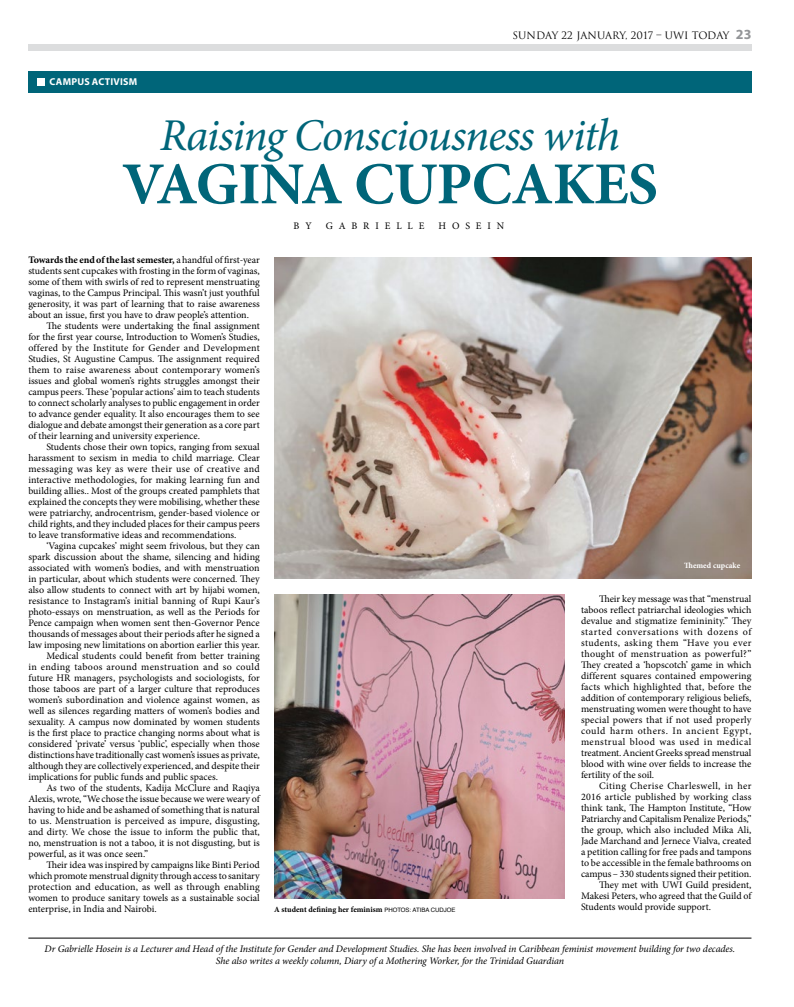
<style>
.page{position:relative;width:794px;height:1007px;background:#fff}
.page>*{position:absolute;margin:0;border:0;box-sizing:border-box;transform-origin:0 0}
.t1{font:700 59.5px "Minion Pro";letter-spacing:-.01em;color:#006579}
.t2{font:italic 45.5px "Minion Pro";letter-spacing:-.03em;color:#006579}
.t3{font:10px/11px "Minion Pro";color:#000;text-align:justify}
.t4{font:italic 10px/12px "Minion Pro";letter-spacing:-.005em;color:#000;text-align:center}
.t5{font:10px "Minion Pro";letter-spacing:.035em;color:#000}
.t6{font:10px "Minion Pro";letter-spacing:.02em;color:#000}
.t7{font:10px "Trajan";color:#000}
.t8{font:10px "Minion Pro";letter-spacing:.04em;color:#000}
.t9{font:700 10px "Myriad Pro";letter-spacing:.02em;color:#fff}
.t10{font:10px "Minion Pro";letter-spacing:.59em;color:#000}
.t11{font:700 8px "Minion Pro";color:#000}
.t12{font:700 8px "Minion Pro";letter-spacing:.005em;color:#fff}
.s1{font-family:"Myriad Pro";font-weight:700;font-size:14px;color:#939598}
.s2{font-weight:700}
.s3{font-family:"Helvetica";font-weight:400;font-size:6px}
</style>
<div class="page">
<div style="left:28px;top:44px;width:723px;height:7px;background:#dcddde"></div>
<hr style="left:28px;top:937px;width:723px;height:1px;background:#000">
<div style="left:28px;top:71px;width:723px;height:21px;background:#006579"></div>
<div style="left:37px;top:78px;width:8px;height:8px;background:#fff"></div>
<img style="left:274px;top:257px;width:477px;height:321px">
<img style="left:274px;top:595px;width:290px;height:303px">
<p class="t9" style="left:50px;top:75px;width:89px">CAMPUS ACTIVISM</p>
<p class="t7" style="left:512px;top:29px;width:240px">SUNDAY 22 JANUARY, 2017 – UWI TODAY <span class="s1">23</span></p>
<h2 class="t2" style="left:160px;top:105px;width:461px">Raising Consciousness with</h2>
<h1 class="t1" style="left:122px;top:142px;width:537px">VAGINA CUPCAKES</h1>
<p class="t3" style="left:294px;top:220px;width:20px">B Y</p>
<p class="t10" style="left:326px;top:219px;width:100px">GABRIELLE</p>
<p class="t3" style="left:438px;top:220px;width:67px">HOSEIN</p>
<p class="t3" style="left:28px;top:254px;width:233px"><span class="s2">Towards the end of the last semester,</span> a handful of first-year students sent cupcakes with frosting in the form of vaginas, some of them with swirls of red to represent menstruating vaginas, to the Campus Principal. This wasn’t just youthful generosity, it was part of learning that to raise awareness about an issue, first you have to draw people’s attention.</p>
<p class="t3" style="left:28px;top:320px;width:233px;text-indent:18px">The students were undertaking the final assignment for the first year course, Introduction to Women’s Studies, offered by the Institute for Gender and Development Studies, St Augustine Campus. The assignment required them to raise awareness about contemporary women’s issues and global women’s rights struggles amongst their campus peers. These ‘popular actions’ aim to teach students to connect scholarly analyses to public engagement in order to advance gender equality. It also encourages them to see dialogue and debate amongst their generation as a core part of their learning and university experience.</p>
<p class="t3" style="left:28px;top:441px;width:233px;text-indent:18px">Students chose their own topics, ranging from sexual harassment to sexism in media to child marriage. Clear messaging was key as were their use of creative and interactive methodologies, for making learning fun and building allies.. Most of the groups created pamphlets that explained the concepts they were mobilising, whether these were patriarchy, androcentrism, gender-based violence or child rights, and they included places for their campus peers to leave transformative ideas and recommendations.</p>
<p class="t3" style="left:46px;top:540px;width:215px">‘Vagina cupcakes’ might seem frivolous, but they can</p>
<p class="t3" style="left:28px;top:551px;width:233px">spark discussion about the shame, silencing and hiding</p>
<p class="t3" style="left:28px;top:562px;width:233px">associated with women’s bodies, and with menstruation</p>
<p class="t3" style="left:28px;top:573px;width:233px">in particular, about which students were concerned. They</p>
<p class="t3" style="left:28px;top:584px;width:233px">also allow students to connect with art by hijabi women,</p>
<p class="t3" style="left:28px;top:595px;width:233px">resistance to Instagram’s initial banning of Rupi Kaur’s</p>
<p class="t3" style="left:28px;top:606px;width:233px">photo-essays on menstruation, as well as the Periods for</p>
<p class="t3" style="left:28px;top:617px;width:233px">Pence campaign when women sent then-Governor Pence</p>
<p class="t3" style="left:28px;top:628px;width:233px">thousands of messages about their periods after he signed a</p>
<p class="t3" style="left:28px;top:639px;width:233px">law imposing new limitations on abortion earlier this year.</p>
<p class="t3" style="left:46px;top:650px;width:215px">Medical students could benefit from better training</p>
<p class="t5" style="left:28px;top:660px;width:233px">in ending taboos around menstruation and so could</p>
<p class="t3" style="left:28px;top:672px;width:233px">future HR managers, psychologists and sociologists, for</p>
<p class="t3" style="left:28px;top:683px;width:233px">those taboos are part of a larger culture that reproduces</p>
<p class="t3" style="left:28px;top:694px;width:233px">women’s subordination and violence against women, as</p>
<p class="t3" style="left:28px;top:705px;width:233px">well as silences regarding matters of women’s bodies and</p>
<p class="t3" style="left:28px;top:716px;width:233px">sexuality. A campus now dominated by women students</p>
<p class="t3" style="left:28px;top:727px;width:233px">is the first place to practice changing norms about what is</p>
<p class="t3" style="left:28px;top:738px;width:233px">considered ‘private’ versus ‘public’, especially when those</p>
<p class="t3" style="left:28px;top:749px;width:233px">distinctions have traditionally cast women’s issues as private,</p>
<p class="t3" style="left:28px;top:760px;width:233px">although they are collectively experienced, and despite their</p>
<p class="t3" style="left:28px;top:771px;width:191px">implications for public funds and public spaces.</p>
<p class="t3" style="left:46px;top:782px;width:215px">As two of the students, Kadija McClure and Raqiya</p>
<p class="t3" style="left:28px;top:793px;width:233px">Alexis, wrote, “We chose the issue because we were weary of</p>
<p class="t3" style="left:28px;top:804px;width:233px">having to hide and be ashamed of something that is natural</p>
<p class="t3" style="left:28px;top:815px;width:233px">to us. Menstruation is perceived as impure, disgusting,</p>
<p class="t3" style="left:28px;top:826px;width:233px">and dirty. We chose the issue to inform the public that,</p>
<p class="t3" style="left:28px;top:837px;width:233px">no, menstruation is not a taboo, it is not disgusting, but is</p>
<p class="t3" style="left:28px;top:848px;width:121px">powerful, as it was once seen.”</p>
<p class="t3" style="left:46px;top:859px;width:215px">Their idea was inspired by campaigns like Binti Period</p>
<p class="t3" style="left:28px;top:870px;width:233px">which promote menstrual dignity through access to sanitary</p>
<p class="t3" style="left:28px;top:881px;width:233px">protection and education, as well as through enabling</p>
<p class="t3" style="left:28px;top:892px;width:233px">women to produce sanitary towels as a sustainable social</p>
<p class="t3" style="left:28px;top:903px;width:130px">enterprise, in India and Nairobi.</p>
<p class="t11" style="left:274px;top:903px;width:183px">A student defining her feminism <span class="s3">PHOTOS: ATIBA CUDJOE</span></p>
<p class="t12" style="left:684px;top:559px;width:57px">Themed cupcake</p>
<p class="t3" style="left:581px;top:593px;width:172px;text-indent:18px">Their key message was that “menstrual taboos reflect patriarchal ideologies which devalue and stigmatize femininity.” They started conversations with dozens of students, asking them “Have you ever thought of menstruation as powerful?” They created a ‘hopscotch’ game in which different squares contained empowering facts which highlighted that, before the addition of contemporary religious beliefs, menstruating women were thought to have special powers that if not used properly could harm others. In ancient Egypt, menstrual blood was used in medical treatment. Ancient Greeks spread menstrual blood with wine over fields to increase the fertility of the soil.</p>
<p class="t8" style="left:599px;top:779px;width:154px">Citing Cherise Charleswell, in her</p>
<p class="t6" style="left:581px;top:790px;width:172px">2016 article published by working class</p>
<p class="t3" style="left:581px;top:802px;width:172px">think tank, The Hampton Institute, “How</p>
<p class="t3" style="left:581px;top:813px;width:172px">Patriarchy and Capitalism Penalize Periods,”</p>
<p class="t3" style="left:581px;top:824px;width:172px">the group, which also included Mika Ali,</p>
<p class="t3" style="left:581px;top:835px;width:172px">Jade Marchand and Jernece Vialva, created</p>
<p class="t3" style="left:581px;top:846px;width:172px">a petition calling for free pads and tampons</p>
<p class="t3" style="left:581px;top:857px;width:172px">to be accessible in the female bathrooms on</p>
<p class="t3" style="left:581px;top:868px;width:172px">campus – 330 students signed their petition.</p>
<p class="t3" style="left:599px;top:879px;width:154px">They met with UWI Guild president,</p>
<p class="t3" style="left:581px;top:890px;width:172px">Makesi Peters, who agreed that the Guild of</p>
<p class="t3" style="left:581px;top:901px;width:132px">Students would provide support.</p>
<p class="t4" style="left:45px;top:943px;width:692px">Dr Gabrielle Hosein is a Lecturer and Head of the Institute for Gender and Development Studies. She has been involved in Caribbean feminist movement building for two decades.<br>She also writes a weekly column, Diary of a Mothering Worker, for the Trinidad Guardian</p>
</div>
